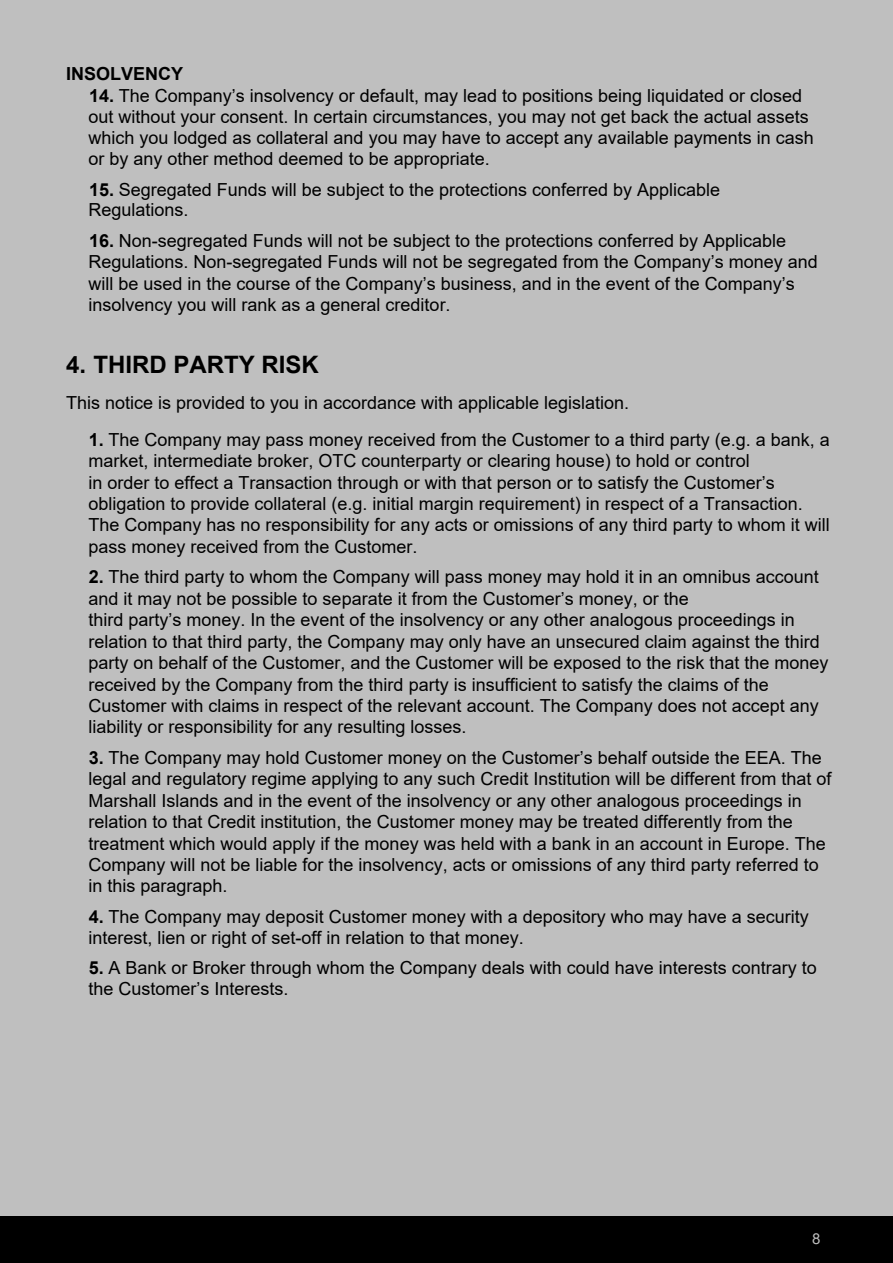
<style>
.page{position:relative;width:893px;height:1263px;background:#bfbfbf}
.page>*{position:absolute;margin:0;border:0;box-sizing:border-box;transform-origin:0 0}
.t1{font:700 24px "Arial";color:#000}
.t2{font:18px/21.5px "Arial";color:#000}
.t3{font:700 18px "Arial";color:#000}
.t4{font:15px "Arial";color:#bfbfbf}
.s1{font-weight:700}
</style>
<div class="page">
<div style="left:0;top:1216px;width:893px;height:47px;background:#000"></div>
<p class="t3" style="left:66px;top:61px;width:119px">INSOLVENCY</p>
<p class="t2" style="left:88px;top:85px;width:727px"><span class="s1">14.</span> The Company’s insolvency or default, may lead to positions being liquidated or closed out without your consent. In certain circumstances, you may not get back the actual assets which you lodged as collateral and you may have to accept any available payments in cash or by any other method deemed to be appropriate.</p>
<p class="t2" style="left:88px;top:179px;width:633px;line-height:20.4px"><span class="s1">15.</span> Segregated Funds will be subject to the protections conferred by Applicable<br>Regulations.</p>
<p class="t2" style="left:88px;top:230px;width:731px"><span class="s1">16.</span> Non-segregated Funds will not be subject to the protections conferred by Applicable Regulations. Non-segregated Funds will not be segregated from the Company’s money and will be used in the course of the Company’s business, and in the event of the Company’s insolvency you will rank as a general creditor.</p>
<p class="t1" style="left:66px;top:348px;width:254px">4. THIRD PARTY RISK</p>
<p class="t2" style="left:66px;top:392px;width:565px">This notice is provided to you in accordance with applicable legislation.</p>
<p class="t2" style="left:88px;top:429px;width:743px"><span class="s1">1.</span> The Company may pass money received from the Customer to a third party (e.g. a bank, a market, intermediate broker, OTC counterparty or clearing house) to hold or control<br>in order to effect a Transaction through or with that person or to satisfy the Customer’s obligation to provide collateral (e.g. initial margin requirement) in respect of a Transaction.<br>The Company has no responsibility for any acts or omissions of any third party to whom it will pass money received from the Customer.</p>
<p class="t2" style="left:88px;top:566px;width:742px"><span class="s1">2.</span> The third party to whom the Company will pass money may hold it in an omnibus account and it may not be possible to separate it from the Customer’s money, or the<br>third party’s money. In the event of the insolvency or any other analogous proceedings in relation to that third party, the Company may only have an unsecured claim against the third party on behalf of the Customer, and the Customer will be exposed to the risk that the money received by the Company from the third party is insufficient to satisfy the claims of the Customer with claims in respect of the relevant account. The Company does not accept any liability or responsibility for any resulting losses.</p>
<p class="t2" style="left:88px;top:747px;width:745px"><span class="s1">3.</span> The Company may hold Customer money on the Customer’s behalf outside the EEA. The legal and regulatory regime applying to any such Credit Institution will be different from that of Marshall Islands and in the event of the insolvency or any other analogous proceedings in relation to that Credit institution, the Customer money may be treated differently from the treatment which would apply if the money was held with a bank in an account in Europe. The Company will not be liable for the insolvency, acts or omissions of any third party referred to in this paragraph.</p>
<p class="t2" style="left:88px;top:906px;width:722px;line-height:20.4px"><span class="s1">4.</span> The Company may deposit Customer money with a depository who may have a security interest, lien or right of set-off in relation to that money.</p>
<p class="t2" style="left:88px;top:957px;width:730px;line-height:20.4px"><span class="s1">5.</span> A Bank or Broker through whom the Company deals with could have interests contrary to the Customer’s Interests.</p>
<p class="t4" style="left:812px;top:1229px;width:10px">8</p>
</div>
